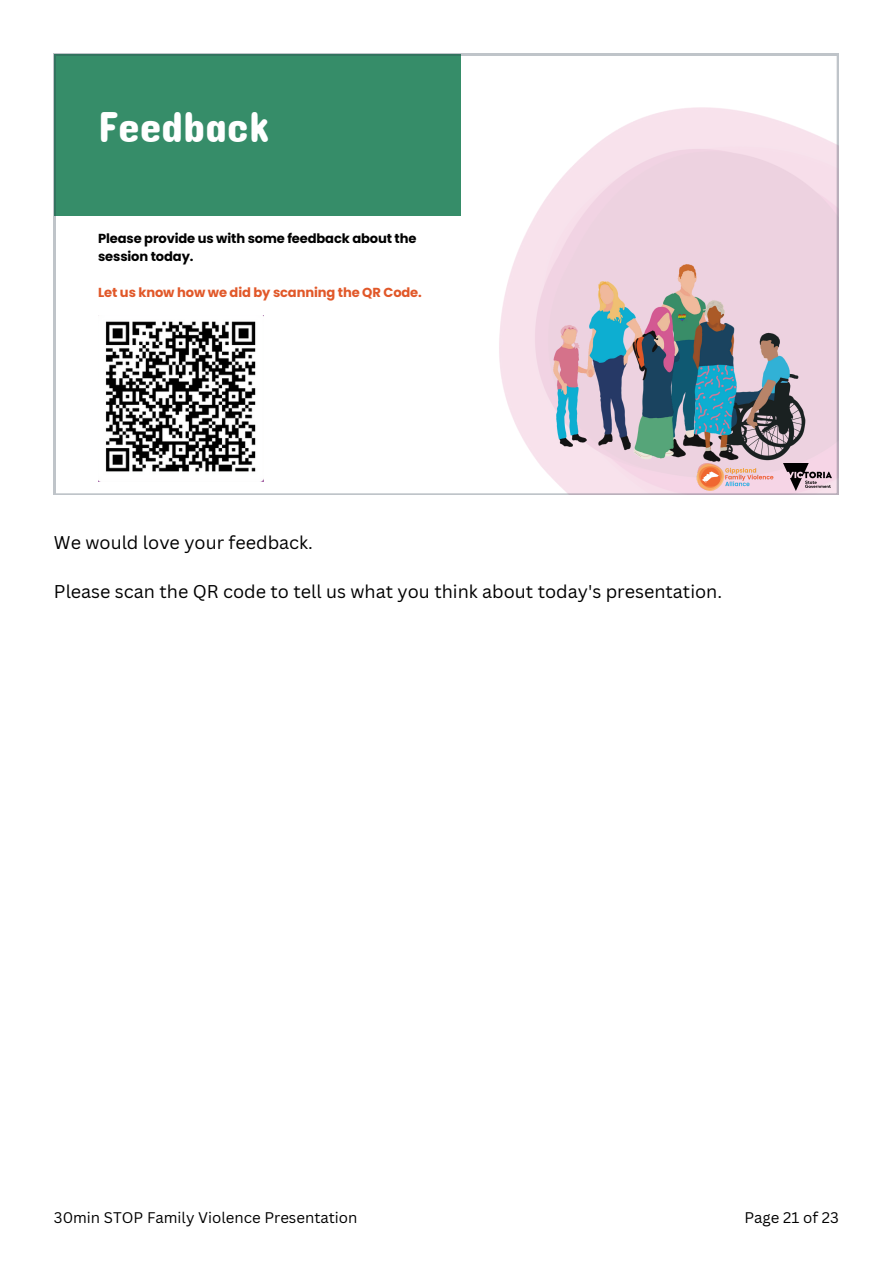
<style>
.page{position:relative;width:893px;height:1264px;background:#fff}
.page>*{position:absolute;margin:0;border:0;box-sizing:border-box;transform-origin:0 0}
.t1{font:43.5px "Concert One";color:#fff}
.t2{font:18px "Canva Sans";color:#000}
.t3{font:15px "Canva Sans";color:#000}
.t4{font:700 13.05px/18px "Poppins";letter-spacing:-.01em;color:#000}
.t5{font:700 13.05px "Poppins";letter-spacing:-.01em;color:#e15829}
</style>
<div class="page">
<svg style="left:54px;top:54px;width:784px;height:441px"></svg>
<p class="t1" style="left:98px;top:99px;width:173px">Feedback</p>
<p class="t4" style="left:98px;top:230px;width:320px">Please provide us with some feedback about the session today.</p>
<p class="t5" style="left:98px;top:284px;width:325px">Let us know how we did by scanning the QR Code.</p>
<p class="t2" style="left:54px;top:529px;width:260px">We would love your feedback.</p>
<p class="t2" style="left:54px;top:579px;width:669px">Please scan the QR code to tell us what you think about today's presentation.</p>
<p class="t3" style="left:54px;top:1206px;width:305px">30min STOP Family Violence Presentation</p>
<p class="t3" style="left:744px;top:1206px;width:96px">Page 21 of 23</p>
</div>
